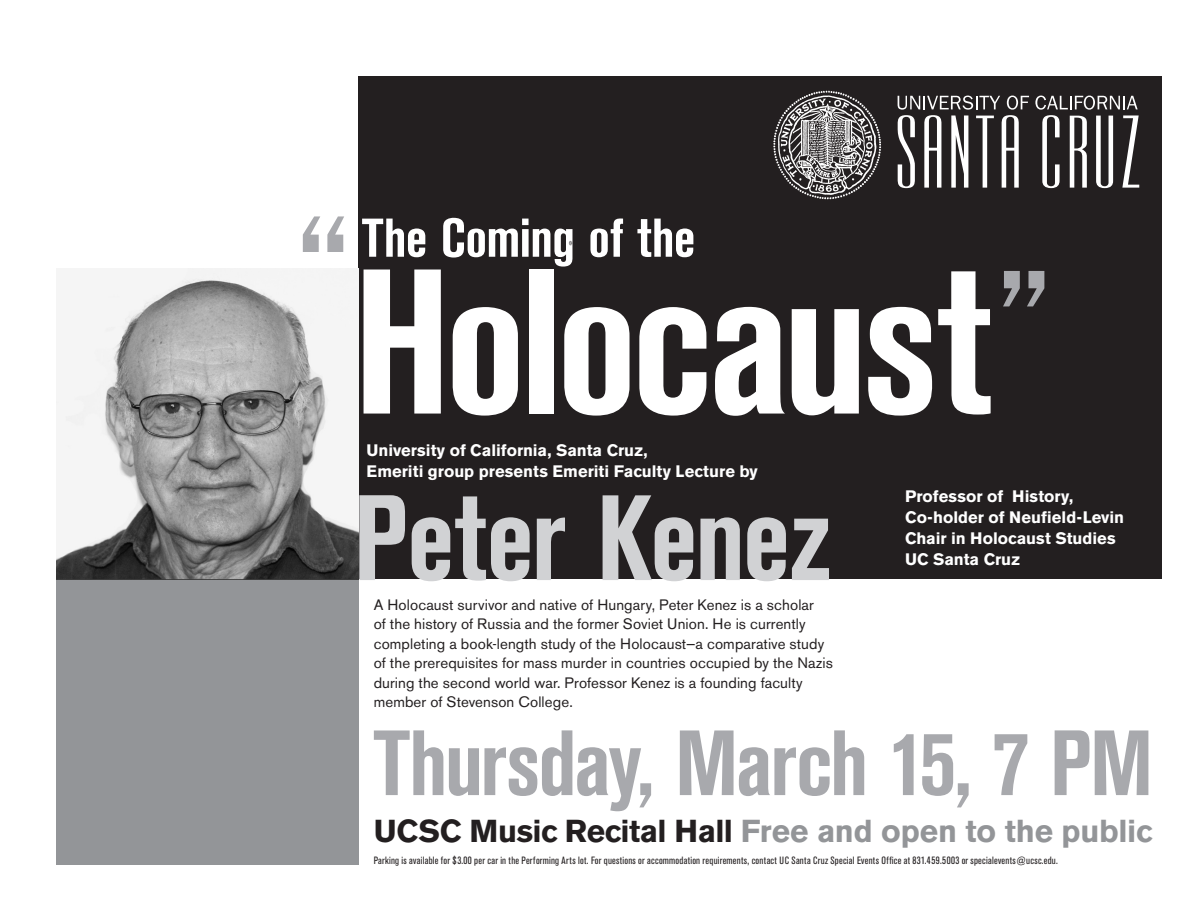
<style>
.page{position:relative;width:1188px;height:918px;background:#fff}
.page>*{position:absolute;margin:0;border:0;box-sizing:border-box;transform-origin:0 0}
.t1{font:700 condensed 204px "Akzidenz Grotesk BE";letter-spacing:-.03em;color:#fff}
.t2{font:700 condensed 133.5px "Akzidenz Grotesk BE";color:#a8a9ad}
.t3{font:700 condensed 120px "Akzidenz Grotesk BE";letter-spacing:-.01em;color:#d1d2d4}
.t4{font:700 condensed 91.5px "Akzidenz Grotesk BE";letter-spacing:-.025em;color:#a8a9ad}
.t5{font:700 condensed 54px "Akzidenz Grotesk BE";letter-spacing:-.01em;color:#fff}
.t6{font:700 31.5px "Akzidenz Grotesk BE";letter-spacing:-.01em;color:#939598}
.t7{font:700 16.5px/21px "Akzidenz Grotesk BE";color:#fff}
.t8{font:15px/19.5px "Akzidenz Grotesk BE";letter-spacing:.01em;color:#231f20}
.t9{font:condensed 10.5px "Akzidenz Grotesk BE";letter-spacing:.025em;color:#231f20}
.s1{color:#231f20}
</style>
<div class="page">
<div style="left:56px;top:563px;width:303px;height:302px;background:#939598"></div>
<div style="left:359px;top:77px;width:803px;height:502px;background:#231f20"></div>
<img style="left:56px;top:269px;width:303px;height:310px">
<svg style="left:898px;top:96px;width:131px;height:92px"></svg>
<svg style="left:1035px;top:96px;width:104px;height:92px"></svg>
<img style="left:773px;top:90px;width:109px;height:110px">
<h2 class="t2" style="left:298px;top:188px;width:52px">“</h2>
<h3 class="t5" style="left:362px;top:207px;width:335px">The Coming of the</h3>
<h1 class="t1" style="left:353px;top:226px;width:640px">Holocaust</h1>
<p class="t7" style="left:366px;top:440px;width:393px">University of California, Santa Cruz,<br>Emeriti group presents Emeriti Faculty Lecture by</p>
<h2 class="t2" style="left:999px;top:243px;width:52px">”</h2>
<h3 class="t3" style="left:353px;top:470px;width:480px">Peter Kenez</h3>
<p class="t8" style="left:374px;top:595px;width:461px">A Holocaust survivor and native of Hungary, Peter Kenez is a scholar<br>of the history of Russia and the former Soviet Union. He is currently completing a book-length study of the Holocaust—a comparative study of the prerequisites for mass murder in countries occupied by the Nazis during the second world war. Professor Kenez is a founding faculty member of Stevenson College.</p>
<p class="t7" style="left:905px;top:486px;width:221px">Professor of History,<br>Co-holder of Neufield-Levin<br>Chair in Holocaust Studies<br>UC Santa Cruz</p>
<h3 class="t4" style="left:374px;top:711px;width:781px">Thursday, March 15, 7 PM</h3>
<h3 class="t6" style="left:374px;top:812px;width:780px"><span class="s1">UCSC Music Recital Hall</span> Free and open to the public</h3>
<p class="t9" style="left:374px;top:854px;width:686px">Parking is available for $3.00 per car in the Performing Arts lot. For questions or accommodation requirements, contact UC Santa Cruz Special Events Office at 831.459.5003 or specialevents@ucsc.edu.</p>
</div>
